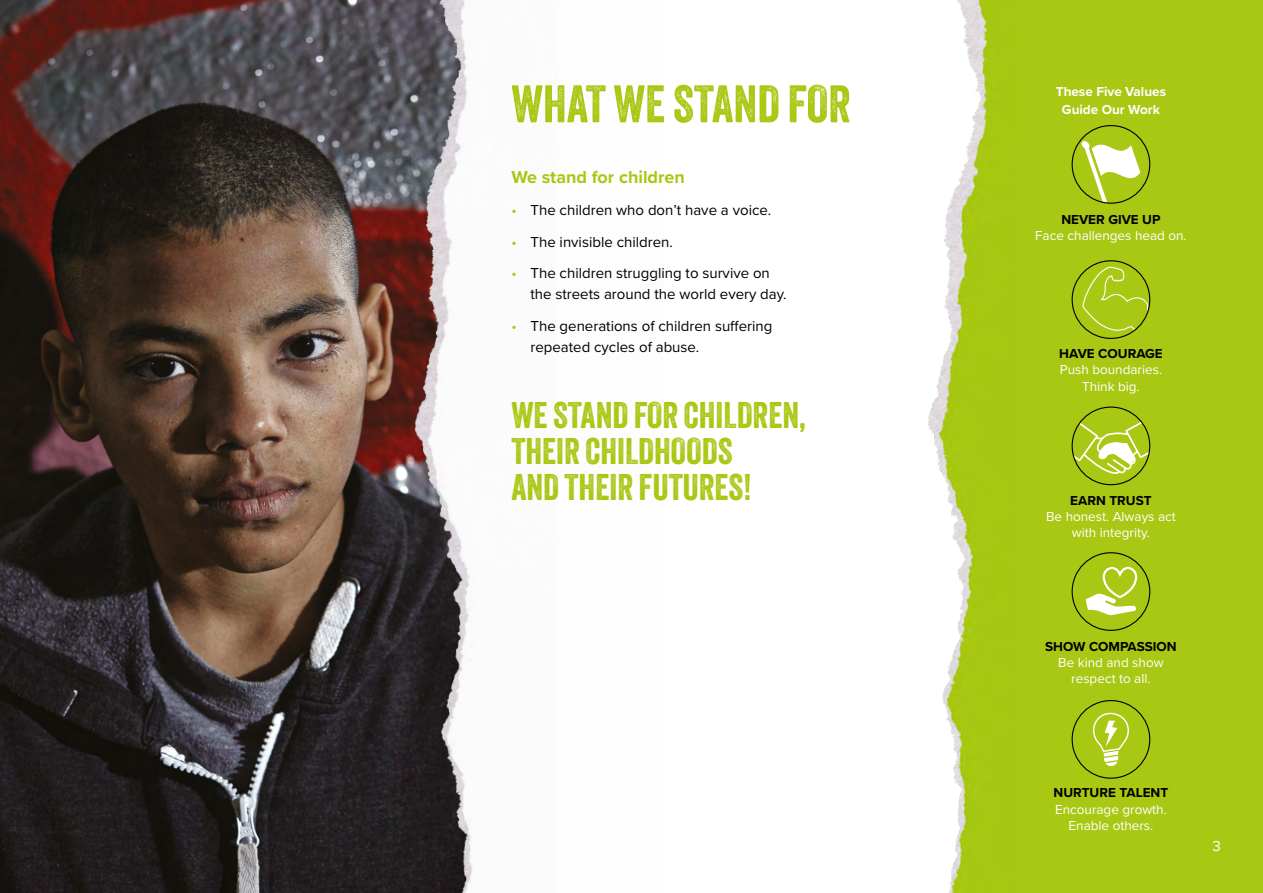
<style>
.page{position:relative;width:1263px;height:893px;background:#fff}
.page>*{position:absolute;margin:0;border:0;box-sizing:border-box;transform-origin:0 0}
.t1{font:51.15px "Veneer";color:#a8c813}
.t2{font:36px/36px "Veneer";color:#a8c813}
.t3{font:700 18px "Proxima Nova";color:#a8c813}
.t4{font:15px/21px "Proxima Nova";color:#000}
.t5{font:15px "Proxima Nova";color:#fff}
.t6{font:13.5px/16.2px "Proxima Nova";color:#fff;text-align:center}
.t7{font:700 13.5px "Proxima Nova";color:#000}
.t8{font:700 13.5px/18px "Proxima Nova";color:#fff;text-align:center}
.s1{color:#a8c813}
</style>
<div class="page">
<img style="left:0;top:0;width:324px;height:893px">
<img style="left:324px;top:0;width:149px;height:893px">
<img style="left:928px;top:0;width:95px;height:893px">
<div style="left:1023px;top:0;width:240px;height:893px;background:#a8c813"></div>
<svg style="left:1081px;top:135px;width:59px;height:68px"></svg>
<div style="left:1071px;top:125px;width:79px;height:79px;border:1px solid #000;border-radius:50%"></div>
<svg style="left:1082px;top:266px;width:67px;height:67px"></svg>
<div style="left:1071px;top:260px;width:79px;height:79px;border:1px solid #000;border-radius:50%"></div>
<svg style="left:1085px;top:566px;width:53px;height:49px"></svg>
<div style="left:1071px;top:552px;width:79px;height:79px;border:1px solid #000;border-radius:50%"></div>
<svg style="left:1092px;top:712px;width:37px;height:54px"></svg>
<div style="left:1071px;top:700px;width:79px;height:79px;border:1px solid #000;border-radius:50%"></div>
<svg style="left:1072px;top:418px;width:78px;height:56px"></svg>
<h1 class="t1" style="left:511px;top:73px;width:341px">WHAT WE STAND FOR</h1>
<p class="t3" style="left:511px;top:164px;width:175px">We stand for children</p>
<p class="t4" style="left:511px;top:199px;width:261px"><span class="s1">•</span> The children who don’t have a voice.</p>
<p class="t4" style="left:511px;top:230px;width:163px"><span class="s1">•</span> The invisible children.</p>
<p class="t4" style="left:530px;top:262px;width:258px;text-indent:-19px"><span class="s1">•</span> The children struggling to survive on the streets around the world every day.</p>
<p class="t4" style="left:530px;top:315px;width:243px;text-indent:-19px"><span class="s1">•</span> The generations of children suffering repeated cycles of abuse.</p>
<h2 class="t2" style="left:511px;top:396px;width:296px">WE STAND FOR CHILDREN,<br>THEIR CHILDHOODS<br>AND THEIR FUTURES!</h2>
<p class="t8" style="left:1056px;top:82px;width:112px">These Five Values<br>Guide Our Work</p>
<p class="t7" style="left:1061px;top:209px;width:101px">NEVER GIVE UP</p>
<p class="t6" style="left:1035px;top:227px;width:153px">Face challenges head on.</p>
<p class="t7" style="left:1059px;top:344px;width:105px">HAVE COURAGE</p>
<p class="t6" style="left:1060px;top:361px;width:104px">Push boundaries.<br>Think big.</p>
<p class="t7" style="left:1070px;top:490px;width:83px">EARN TRUST</p>
<p class="t6" style="left:1046px;top:508px;width:131px">Be honest. Always act with integrity.</p>
<p class="t7" style="left:1045px;top:636px;width:133px">SHOW COMPASSION</p>
<p class="t6" style="left:1058px;top:654px;width:107px">Be kind and show respect to all.</p>
<p class="t7" style="left:1053px;top:783px;width:116px">NURTURE TALENT</p>
<p class="t6" style="left:1055px;top:800px;width:113px">Encourage growth.<br>Enable others.</p>
<p class="t5" style="left:1212px;top:835px;width:10px">3</p>
</div>
